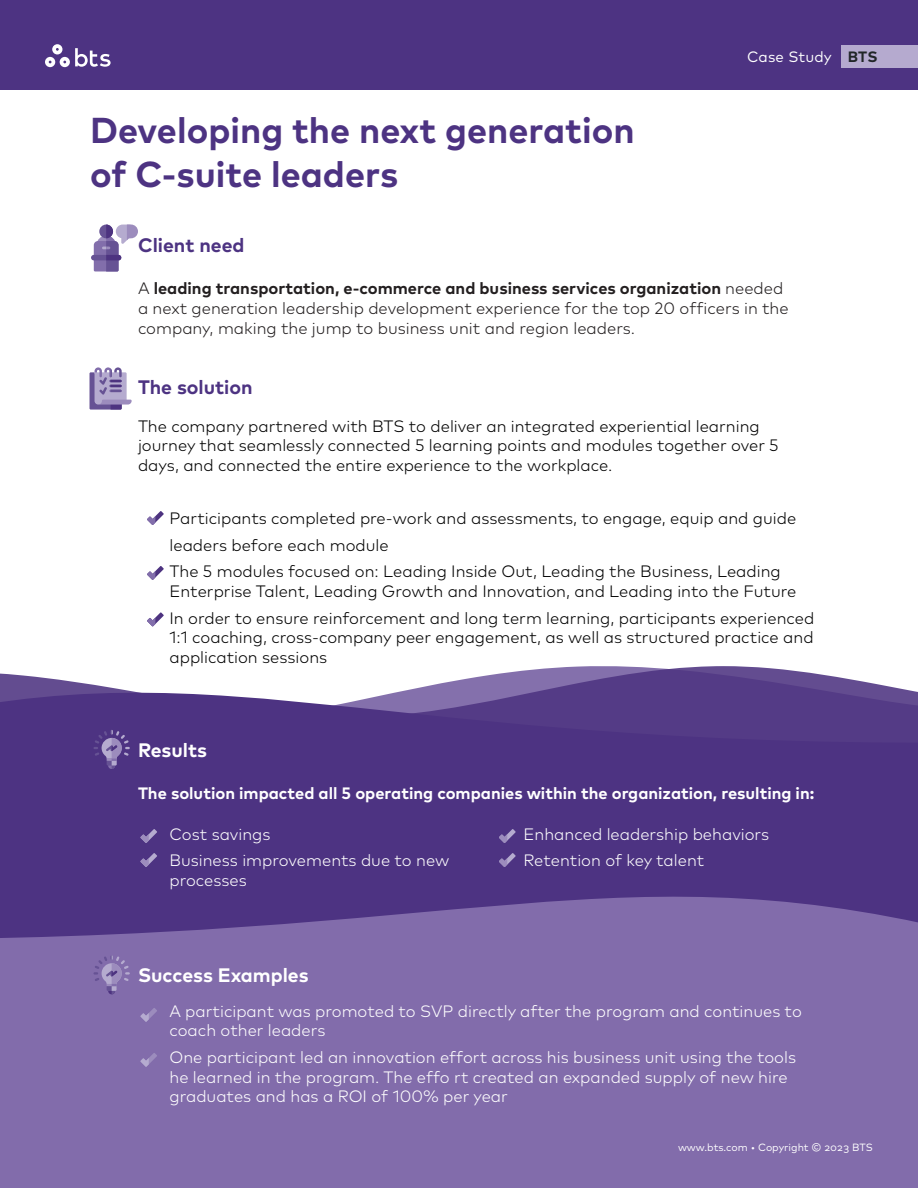
<style>
.page{position:relative;width:918px;height:1188px;background:#fff}
.page>*{position:absolute;margin:0;border:0;box-sizing:border-box;transform-origin:0 0}
.t1{font:700 36px/43.2px "Mark OT";color:#4d3382}
.t2{font:700 19.5px "Mark OT";color:#fff}
.t3{font:700 19.5px "Mark OT";color:#4d3382}
.Bullets_1{font:300 16.5px/19.8px "Mark OT";color:#000}
.Bullets_1-2{font:300 16.5px/19.8px "Mark OT";color:#fff}
.Bullets_1-3{font:300 16.5px/19.8px "Mark OT";color:#231f20}
.Bullets_1-4{font:700 16.5px "Mark OT";color:#fff}
.t4{font:15px "Mark OT";letter-spacing:.01em;color:#fff}
.t5{font:10.5px "Mark OT";color:#fff}
.s1{font-weight:700;color:#212628}
.s2{font-weight:700}
</style>
<div class="page">
<svg style="left:0;top:666px;width:918px;height:176px;background:#60498f"></svg>
<svg style="left:0;top:842px;width:918px;height:346px;background:#765fa2"></svg>
<div style="left:91px;top:255px;width:30px;height:5px;background:#665294;border-radius:3px"></div>
<svg style="left:94px;top:225px;width:44px;height:46px"></svg>
<svg style="left:90px;top:367px;width:42px;height:43px"></svg>
<svg style="left:94px;top:730px;width:36px;height:39px"></svg>
<svg style="left:94px;top:955px;width:36px;height:39px"></svg>
<svg style="left:147px;top:511px;width:17px;height:14px"></svg>
<svg style="left:140px;top:829px;width:17px;height:14px"></svg>
<svg style="left:140px;top:1008px;width:17px;height:14px"></svg>
<svg style="left:140px;top:1053px;width:17px;height:14px"></svg>
<svg style="left:499px;top:829px;width:17px;height:14px"></svg>
<svg style="left:140px;top:853px;width:17px;height:14px"></svg>
<svg style="left:499px;top:853px;width:17px;height:14px"></svg>
<svg style="left:147px;top:566px;width:17px;height:14px"></svg>
<svg style="left:147px;top:612px;width:17px;height:14px"></svg>
<div style="left:0;top:0;width:918px;height:90px;background:#4d3382"></div>
<div style="left:842px;top:45px;width:76px;height:23px;background:#b5aacf"></div>
<svg style="left:45px;top:44px;width:66px;height:23px"></svg>
<h1 class="t1" style="left:90px;top:108px;width:546px">Developing the next generation of C-suite leaders</h1>
<p class="t4" style="left:747px;top:47px;width:132px">Case Study <span class="s1">BTS</span></p>
<h3 class="t3" style="left:138px;top:232px;width:108px">Client need</h3>
<p class="Bullets_1-3" style="left:138px;top:278px;width:652px">A <span class="s2">leading transportation, e-commerce and business services organization</span> needed a next generation leadership development experience for the top 20 officers in the company, making the jump to business unit and region leaders.</p>
<h3 class="t3" style="left:138px;top:375px;width:116px">The solution</h3>
<p class="Bullets_1" style="left:138px;top:416px;width:642px">The company partnered with BTS to deliver an integrated experiential learning journey that seamlessly connected 5 learning points and modules together over 5 days, and connected the entire experience to the workplace.</p>
<p class="Bullets_1" style="left:170px;top:508px;width:628px">Participants completed pre-work and assessments, to engage, equip and guide</p>
<p class="Bullets_1" style="left:170px;top:535px;width:221px">leaders before each module</p>
<p class="Bullets_1" style="left:170px;top:562px;width:628px">The 5 modules focused on: Leading Inside Out, Leading the Business, Leading<br>Enterprise Talent, Leading Growth and Innovation, and Leading into the Future</p>
<p class="Bullets_1" style="left:170px;top:608px;width:646px;text-align:justify">In order to ensure reinforcement and long term learning, participants experienced 1:1 coaching, cross-company peer engagement, as well as structured practice and application sessions</p>
<h3 class="t2" style="left:138px;top:737px;width:71px">Results</h3>
<p class="Bullets_1-4" style="left:138px;top:783px;width:678px">The solution impacted all 5 operating companies within the organization, resulting in:</p>
<p class="Bullets_1-2" style="left:170px;top:824px;width:103px">Cost savings</p>
<p class="Bullets_1-2" style="left:170px;top:850px;width:281px">Business improvements due to new processes</p>
<h3 class="t2" style="left:138px;top:963px;width:172px">Success Examples</h3>
<p class="Bullets_1-2" style="left:524px;top:824px;width:247px">Enhanced leadership behaviors</p>
<p class="Bullets_1-2" style="left:524px;top:850px;width:182px">Retention of key talent</p>
<p class="Bullets_1-2" style="left:170px;top:1001px;width:634px">A participant was promoted to SVP directly after the program and continues to coach other leaders</p>
<p class="Bullets_1-2" style="left:170px;top:1047px;width:628px">One participant led an innovation effort across his business unit using the tools he learned in the program. The effo rt created an expanded supply of new hire graduates and has a ROI of 100% per year</p>
<p class="t5" style="left:678px;top:1141px;width:196px">www.bts.com • Copyright © 2023 BTS</p>
</div>
